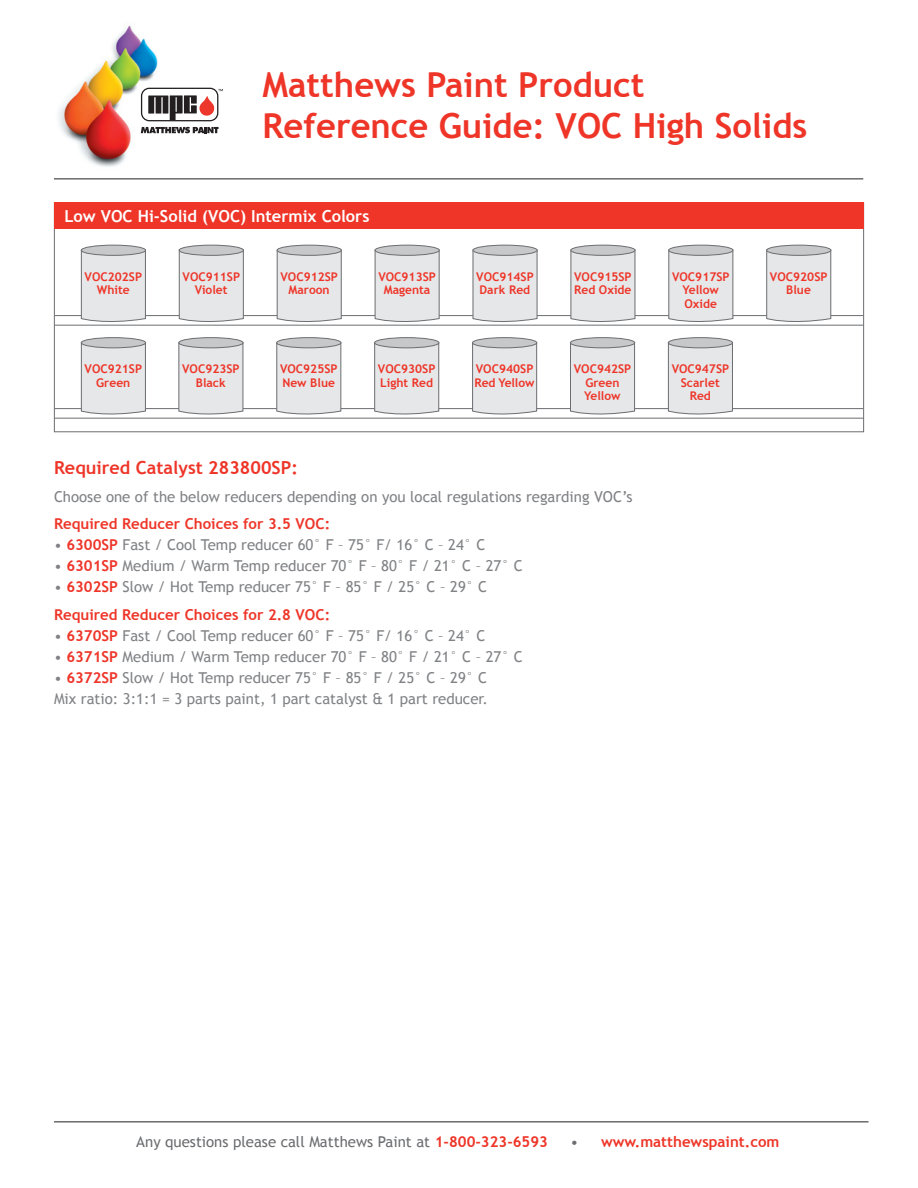
<style>
.page{position:relative;width:918px;height:1188px;background:#fff}
.page>*{position:absolute;margin:0;border:0;box-sizing:border-box;transform-origin:0 0}
.Headlines{font:700 34.5px/40.5px "Trebuchet MS";color:#ee3528}
.body_subhead{font:700 18px "Trebuchet MS";color:#ee3528}
.Headlines-2{font:700 16.5px "Trebuchet MS";color:#fff}
.body{font:15px "Trebuchet MS";color:#808285}
.body-2{font:700 15px "Trebuchet MS";color:#ee3528}
.t1{font:15px "Trebuchet MS";color:#6c6d70}
.body-3{font:700 12px/13.5px "Trebuchet MS";color:#ee3528}
.s1{font-weight:700;color:#ee3528}
.s2{font-weight:400;color:#6c6d70}
</style>
<div class="page">
<img style="left:54px;top:25px;width:113px;height:155px">
<div style="left:142px;top:88px;width:76px;height:33px;background:#fff;border-radius:8px"></div>
<div style="left:141px;top:88px;width:77px;height:33px;border:1px solid #231f20;border-radius:8px"></div>
<svg style="left:141px;top:127px;width:78px;height:6px"></svg>
<svg style="left:148px;top:89px;width:75px;height:31px"></svg>
<hr style="left:54px;top:178px;width:809px;height:1px;background:#231f20">
<hr style="left:54px;top:1121px;width:814px;height:1px;background:#231f20">
<hr style="left:54px;top:315px;width:809px;height:1px;background:#6c6d70">
<hr style="left:54px;top:408px;width:809px;height:1px;background:#6c6d70">
<hr style="left:54px;top:325px;width:809px;height:1px;background:#6c6d70">
<hr style="left:54px;top:418px;width:809px;height:1px;background:#6c6d70">
<div style="left:54px;top:203px;width:810px;height:26px;background:#ee3528"></div>
<svg style="left:81px;top:251px;width:65px;height:74px;background:#e1e2e4"></svg>
<div style="left:81px;top:245px;width:65px;height:10px;background:#c7c8ca;border-radius:50%"></div>
<div style="left:81px;top:245px;width:65px;height:11px;border:1px solid #6c6d70;border-radius:50%"></div>
<svg style="left:81px;top:344px;width:65px;height:74px;background:#e1e2e4"></svg>
<div style="left:81px;top:338px;width:65px;height:10px;background:#c7c8ca;border-radius:50%"></div>
<div style="left:81px;top:337px;width:65px;height:11px;border:1px solid #6c6d70;border-radius:50%"></div>
<svg style="left:179px;top:251px;width:65px;height:74px;background:#e1e2e4"></svg>
<div style="left:179px;top:245px;width:64px;height:10px;background:#c7c8ca;border-radius:50%"></div>
<div style="left:179px;top:245px;width:65px;height:11px;border:1px solid #6c6d70;border-radius:50%"></div>
<svg style="left:277px;top:251px;width:65px;height:74px;background:#e1e2e4"></svg>
<div style="left:277px;top:245px;width:64px;height:10px;background:#c7c8ca;border-radius:50%"></div>
<div style="left:277px;top:245px;width:65px;height:11px;border:1px solid #6c6d70;border-radius:50%"></div>
<svg style="left:178px;top:342px;width:66px;height:76px;background:#e1e2e4"></svg>
<div style="left:179px;top:338px;width:64px;height:10px;background:#c7c8ca;border-radius:50%"></div>
<div style="left:179px;top:337px;width:64px;height:11px;border:1px solid #6c6d70;border-radius:50%"></div>
<svg style="left:374px;top:250px;width:66px;height:75px;background:#e1e2e4"></svg>
<div style="left:375px;top:245px;width:64px;height:10px;background:#c7c8ca;border-radius:50%"></div>
<div style="left:375px;top:245px;width:65px;height:11px;border:1px solid #6c6d70;border-radius:50%"></div>
<svg style="left:276px;top:343px;width:65px;height:75px;background:#e1e2e4"></svg>
<div style="left:277px;top:338px;width:64px;height:10px;background:#c7c8ca;border-radius:50%"></div>
<div style="left:276px;top:337px;width:65px;height:11px;border:1px solid #6c6d70;border-radius:50%"></div>
<svg style="left:472px;top:250px;width:66px;height:75px;background:#e1e2e4"></svg>
<div style="left:473px;top:245px;width:64px;height:10px;background:#c7c8ca;border-radius:50%"></div>
<div style="left:473px;top:245px;width:64px;height:11px;border:1px solid #6c6d70;border-radius:50%"></div>
<svg style="left:374px;top:343px;width:65px;height:75px;background:#e1e2e4"></svg>
<div style="left:375px;top:338px;width:64px;height:10px;background:#c7c8ca;border-radius:50%"></div>
<div style="left:374px;top:337px;width:65px;height:11px;border:1px solid #6c6d70;border-radius:50%"></div>
<svg style="left:570px;top:250px;width:66px;height:75px;background:#e1e2e4"></svg>
<div style="left:571px;top:245px;width:64px;height:10px;background:#c7c8ca;border-radius:50%"></div>
<div style="left:571px;top:245px;width:64px;height:11px;border:1px solid #6c6d70;border-radius:50%"></div>
<svg style="left:472px;top:343px;width:65px;height:75px;background:#e1e2e4"></svg>
<div style="left:473px;top:338px;width:64px;height:10px;background:#c7c8ca;border-radius:50%"></div>
<div style="left:472px;top:337px;width:65px;height:11px;border:1px solid #6c6d70;border-radius:50%"></div>
<svg style="left:668px;top:250px;width:66px;height:75px;background:#e1e2e4"></svg>
<div style="left:669px;top:245px;width:64px;height:10px;background:#c7c8ca;border-radius:50%"></div>
<div style="left:668px;top:245px;width:65px;height:11px;border:1px solid #6c6d70;border-radius:50%"></div>
<svg style="left:570px;top:344px;width:65px;height:74px;background:#e1e2e4"></svg>
<div style="left:570px;top:338px;width:65px;height:10px;background:#c7c8ca;border-radius:50%"></div>
<div style="left:570px;top:337px;width:65px;height:11px;border:1px solid #6c6d70;border-radius:50%"></div>
<svg style="left:766px;top:251px;width:65px;height:74px;background:#e1e2e4"></svg>
<div style="left:767px;top:245px;width:64px;height:10px;background:#c7c8ca;border-radius:50%"></div>
<div style="left:766px;top:245px;width:65px;height:11px;border:1px solid #6c6d70;border-radius:50%"></div>
<svg style="left:668px;top:344px;width:65px;height:74px;background:#e1e2e4"></svg>
<div style="left:668px;top:338px;width:65px;height:10px;background:#c7c8ca;border-radius:50%"></div>
<div style="left:668px;top:337px;width:65px;height:11px;border:1px solid #6c6d70;border-radius:50%"></div>
<p class="Headlines" style="left:262px;top:65px;width:546px">Matthews Paint Product<br>Reference Guide: VOC High Solids</p>
<p class="Headlines-2" style="left:64px;top:206px;width:307px">Low VOC Hi-Solid (VOC) Intermix Colors</p>
<p class="body-3" style="left:85px;top:270px;width:59px">VOC202SP</p>
<p class="body-3" style="left:97px;top:283px;width:34px">White</p>
<p class="body-3" style="left:183px;top:270px;width:59px">VOC911SP</p>
<p class="body-3" style="left:195px;top:283px;width:34px">Violet</p>
<p class="body-3" style="left:280px;top:270px;width:59px">VOC912SP</p>
<p class="body-3" style="left:289px;top:283px;width:43px">Maroon</p>
<p class="body-3" style="left:378px;top:270px;width:59px">VOC913SP</p>
<p class="body-3" style="left:384px;top:283px;width:48px">Magenta</p>
<p class="body-3" style="left:476px;top:270px;width:59px">VOC914SP</p>
<p class="body-3" style="left:480px;top:283px;width:52px">Dark Red</p>
<p class="body-3" style="left:574px;top:270px;width:59px">VOC915SP</p>
<p class="body-3" style="left:574px;top:283px;width:59px">Red Oxide</p>
<p class="body-3" style="left:672px;top:270px;width:59px">VOC917SP</p>
<p class="body-3" style="left:683px;top:283px;width:38px">Yellow<br>Oxide</p>
<p class="body-3" style="left:770px;top:270px;width:59px">VOC920SP</p>
<p class="body-3" style="left:786px;top:283px;width:26px">Blue</p>
<p class="body-3" style="left:85px;top:362px;width:59px">VOC921SP</p>
<p class="body-3" style="left:96px;top:376px;width:36px">Green</p>
<p class="body-3" style="left:182px;top:362px;width:59px">VOC923SP</p>
<p class="body-3" style="left:196px;top:376px;width:31px">Black</p>
<p class="body-3" style="left:280px;top:362px;width:59px">VOC925SP</p>
<p class="body-3" style="left:282px;top:376px;width:54px">New Blue</p>
<p class="body-3" style="left:378px;top:362px;width:59px">VOC930SP</p>
<p class="body-3" style="left:380px;top:376px;width:54px">Light Red</p>
<p class="body-3" style="left:476px;top:362px;width:59px">VOC940SP</p>
<p class="body-3" style="left:475px;top:376px;width:61px">Red Yellow</p>
<p class="body-3" style="left:574px;top:362px;width:59px">VOC942SP</p>
<p class="body-3" style="left:584px;top:376px;width:38px">Green<br>Yellow</p>
<p class="body-3" style="left:672px;top:362px;width:59px">VOC947SP</p>
<p class="body-3" style="left:681px;top:376px;width:40px;text-align:center">Scarlet<br>Red</p>
<p class="body_subhead" style="left:54px;top:456px;width:245px">Required Catalyst 283800SP:</p>
<p class="body" style="left:54px;top:488px;width:580px">Choose one of the below reducers depending on you local regulations regarding VOC’s</p>
<p class="body-2" style="left:54px;top:515px;width:278px">Required Reducer Choices for 3.5 VOC:</p>
<p class="body" style="left:54px;top:536px;width:433px">• <span class="s1">6300SP</span> Fast / Cool Temp reducer 60° F – 75° F/ 16° C – 24° C</p>
<p class="body" style="left:54px;top:557px;width:470px">• <span class="s1">6301SP</span> Medium / Warm Temp reducer 70° F – 80° F / 21° C – 27° C</p>
<p class="body" style="left:54px;top:578px;width:435px">• <span class="s1">6302SP</span> Slow / Hot Temp reducer 75° F – 85° F / 25° C – 29° C</p>
<p class="body-2" style="left:54px;top:606px;width:278px">Required Reducer Choices for 2.8 VOC:</p>
<p class="body" style="left:54px;top:627px;width:433px">• <span class="s1">6370SP</span> Fast / Cool Temp reducer 60° F – 75° F/ 16° C – 24° C</p>
<p class="body" style="left:54px;top:648px;width:470px">• <span class="s1">6371SP</span> Medium / Warm Temp reducer 70° F – 80° F / 21° C – 27° C</p>
<p class="body" style="left:54px;top:669px;width:435px">• <span class="s1">6372SP</span> Slow / Hot Temp reducer 75° F – 85° F / 25° C – 29° C</p>
<p class="body" style="left:54px;top:690px;width:436px">Mix ratio: 3:1:1 = 3 parts paint, 1 part catalyst &amp; 1 part reducer.</p>
<p class="t1" style="left:136px;top:1132px;width:413px">Any questions please call Matthews Paint at <span class="s1">1-800-323-6593</span></p>
<p class="body-2" style="left:571px;top:1132px;width:210px"><span class="s2">•</span> www.matthewspaint.com</p>
</div>
